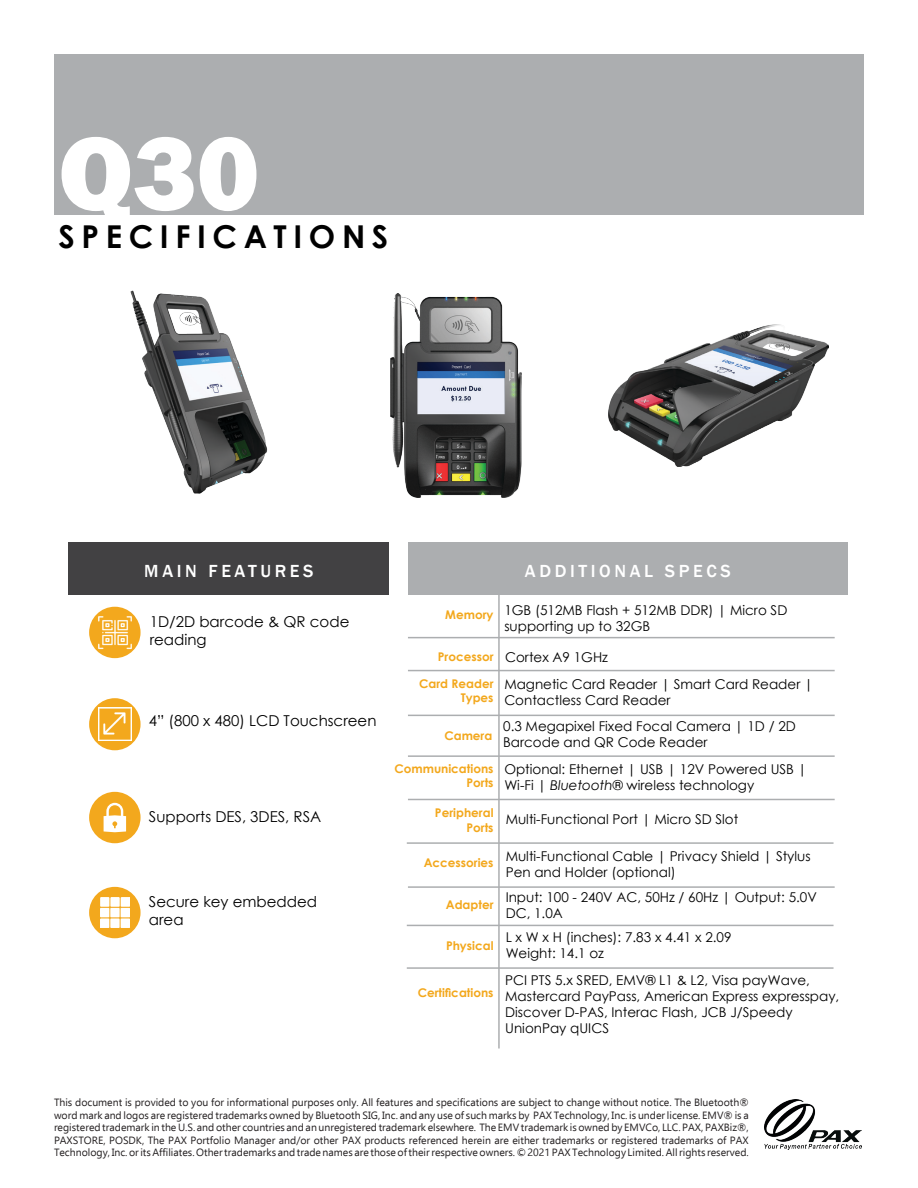
<style>
.page{position:relative;width:918px;height:1188px;background:#fff}
.page>*{position:absolute;margin:0;border:0;box-sizing:border-box;transform-origin:0 0}
.t1{font:800 108px "Franklin Gothic";color:#fff}
.t2{font:700 31.5px "Century Gothic";letter-spacing:.21em;color:#000}
.t3{font:500 18px "Franklin Gothic";letter-spacing:.2em;color:#fff}
.t4{font:15px/18px "Century Gothic";color:#000}
.t5{font:13.5px/16.2px "Century Gothic";color:#000}
.t6{font:700 12px "Century Gothic";color:#f3a81d}
.t7{font:10.5px/12.6px "Ebrima";color:#231f20;text-align:justify}
.s1{font-style:italic}
</style>
<div class="page">
<div style="left:54px;top:54px;width:810px;height:161px;background:#acaeb0"></div>
<div style="left:89px;top:792px;width:52px;height:51px;background:#f3a81d;border-radius:50%"></div>
<svg style="left:104px;top:803px;width:22px;height:29px"></svg>
<svg style="left:89px;top:698px;width:52px;height:52px"></svg>
<img style="left:99px;top:708px;width:32px;height:32px">
<div style="left:89px;top:887px;width:52px;height:51px;background:#f3a81d;border-radius:50%"></div>
<img style="left:100px;top:898px;width:29px;height:29px">
<hr style="left:498px;top:578px;width:2px;height:470px;background:#acaeb0">
<hr style="left:408px;top:637px;width:427px;height:1px;background:#acaeb0">
<hr style="left:408px;top:670px;width:427px;height:1px;background:#acaeb0">
<div style="left:89px;top:607px;width:52px;height:51px;background:#f3a81d;border-radius:50%"></div>
<img style="left:98px;top:616px;width:34px;height:34px">
<div style="left:408px;top:543px;width:440px;height:52px;background:#acaeb0"></div>
<div style="left:68px;top:543px;width:321px;height:52px;background:#424143"></div>
<hr style="left:408px;top:715px;width:427px;height:1px;background:#acaeb0">
<hr style="left:407px;top:842px;width:427px;height:2px;background:#acaeb0">
<hr style="left:407px;top:925px;width:427px;height:1px;background:#acaeb0">
<hr style="left:407px;top:967px;width:427px;height:2px;background:#acaeb0">
<hr style="left:408px;top:755px;width:427px;height:2px;background:#acaeb0">
<hr style="left:408px;top:886px;width:427px;height:2px;background:#acaeb0">
<img style="left:130px;top:290px;width:138px;height:204px">
<img style="left:391px;top:293px;width:131px;height:204px">
<img style="left:608px;top:324px;width:221px;height:142px">
<hr style="left:408px;top:799px;width:427px;height:1px;background:#acaeb0">
<img style="left:765px;top:1099px;width:97px;height:51px">
<p class="t1" style="left:58px;top:104px;width:203px">Q30</p>
<p class="t2" style="left:58px;top:212px;width:331px">SPECIFICATIONS</p>
<p class="t3" style="left:144px;top:560px;width:171px">MAIN FEATURES</p>
<p class="t3" style="left:525px;top:560px;width:207px">ADDITIONAL SPECS</p>
<p class="t4" style="left:150px;top:612px;width:201px">1D/2D barcode &amp; QR code reading</p>
<p class="t6" style="left:445px;top:606px;width:50px">Memory</p>
<p class="t6" style="left:438px;top:647px;width:57px">Processor</p>
<p class="t6" style="left:419px;top:674px;width:76px">Card Reader</p>
<p class="t6" style="left:461px;top:689px;width:34px">Types</p>
<p class="t5" style="left:504px;top:602px;width:285px">1GB (512MB Flash + 512MB DDR) | Micro SD supporting up to 32GB</p>
<p class="t5" style="left:505px;top:649px;width:104px">Cortex A9 1GHz</p>
<p class="t5" style="left:504px;top:676px;width:310px">Magnetic Card Reader | Smart Card Reader |<br>Contactless Card Reader</p>
<p class="t4" style="left:149px;top:711px;width:229px">4” (800 x 480) LCD Touchscreen</p>
<p class="t6" style="left:444px;top:726px;width:49px">Camera</p>
<p class="t5" style="left:503px;top:717px;width:294px">0.3 Megapixel Fixed Focal Camera | 1D / 2D<br>Barcode and QR Code Reader</p>
<p class="t6" style="left:394px;top:759px;width:101px">Communications</p>
<p class="t6" style="left:466px;top:773px;width:29px">Ports</p>
<p class="t5" style="left:504px;top:760px;width:304px">Optional: Ethernet | USB | 12V Powered USB |</p>
<p class="t5" style="left:504px;top:777px;width:251px">Wi-Fi | <span class="s1">Bluetooth®</span> wireless technology</p>
<p class="t4" style="left:149px;top:807px;width:174px">Supports DES, 3DES, RSA</p>
<p class="t6" style="left:435px;top:804px;width:60px">Peripheral</p>
<p class="t6" style="left:466px;top:818px;width:29px">Ports</p>
<p class="t5" style="left:506px;top:811px;width:234px">Multi-Functional Port | Micro SD Slot</p>
<p class="t6" style="left:424px;top:853px;width:71px">Accessories</p>
<p class="t5" style="left:506px;top:848px;width:307px">Multi-Functional Cable | Privacy Shield | Stylus<br>Pen and Holder (optional)</p>
<p class="t4" style="left:149px;top:893px;width:170px">Secure key embedded area</p>
<p class="t6" style="left:446px;top:895px;width:49px">Adapter</p>
<p class="t5" style="left:506px;top:889px;width:313px">Input: 100 - 240V AC, 50Hz / 60Hz | Output: 5.0V<br>DC, 1.0A</p>
<p class="t6" style="left:446px;top:936px;width:49px">Physical</p>
<p class="t6" style="left:418px;top:984px;width:77px">Certifications</p>
<p class="t5" style="left:506px;top:929px;width:227px">L x W x H (inches): 7.83 x 4.41 x 2.09</p>
<p class="t5" style="left:506px;top:945px;width:100px">Weight: 14.1 oz</p>
<p class="t5" style="left:505px;top:972px;width:336px">PCI PTS 5.x SRED, EMV® L1 &amp; L2, Visa payWave, Mastercard PayPass, American Express expresspay, Discover D-PAS, Interac Flash, JCB J/Speedy UnionPay qUICS</p>
<p class="t7" style="left:54px;top:1096px;width:696px">This document is provided to you for informational purposes only. All features and specifications are subject to change without notice. The Bluetooth® word mark and logos are registered trademarks owned by Bluetooth SIG, Inc. and any use of such marks by PAX Technology, Inc. is under license. EMV® is a registered trademark in the U.S. and other countries and an unregistered trademark elsewhere. The EMV trademark is owned by EMVCo, LLC. PAX, PAXBiz®, PAXSTORE, POSDK, The PAX Portfolio Manager and/or other PAX products referenced herein are either trademarks or registered trademarks of PAX Technology, Inc. or its Affi liates. Other trademarks and trade names are those of their respective owners. © 2021 PAX Technology Limited. All rights reserved.</p>
</div>
